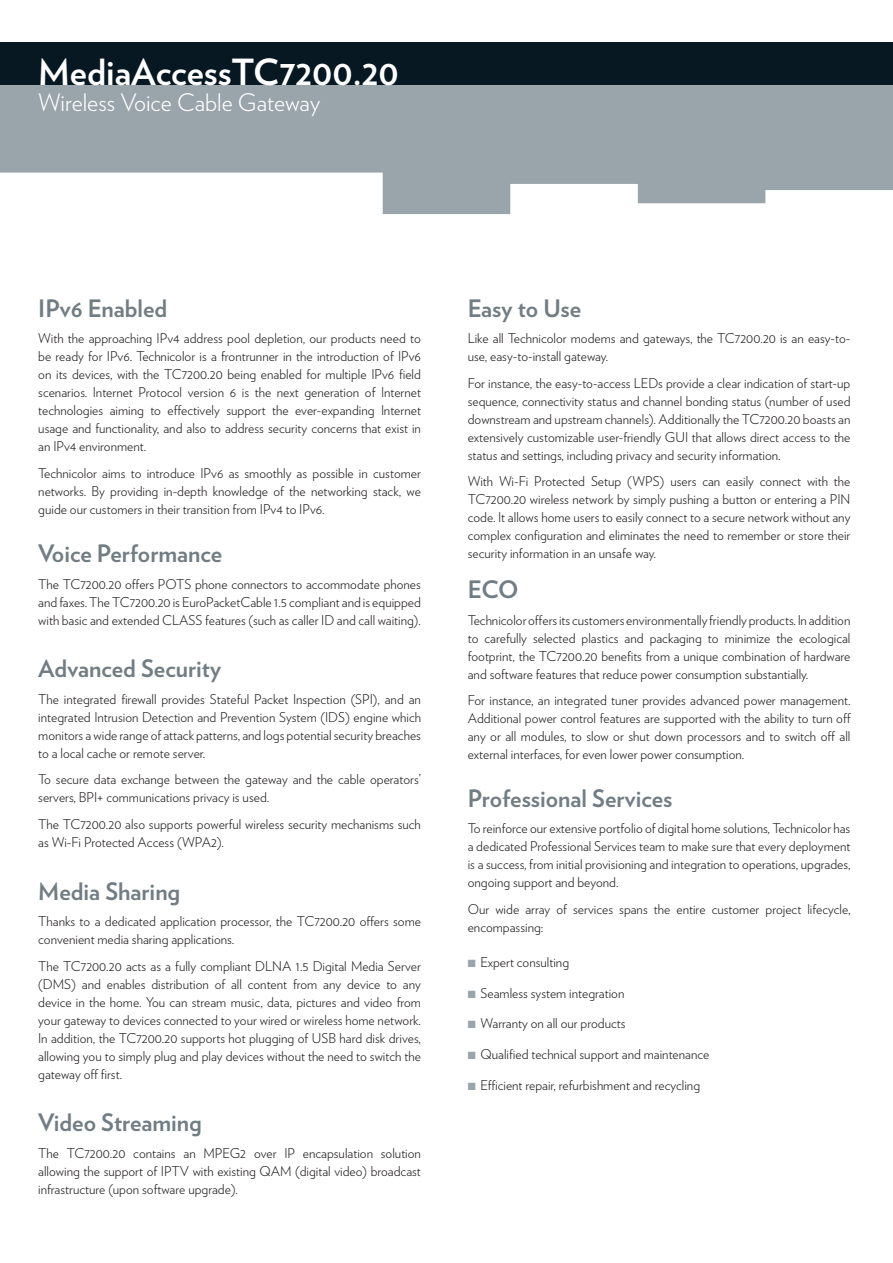
<style>
.page{position:relative;width:893px;height:1263px;background:#fff}
.page>*{position:absolute;margin:0;border:0;box-sizing:border-box;transform-origin:0 0}
.Title1{font:700 36px "Verlag";color:#fff}
.t1{font:700 24px "Verlag";color:#717d83}
.Title2{font:300 24px "Verlag";color:#fff}
.Text{font:300 13.5px/18px "Verlag";color:#231f20;text-align:justify}
.Bulleted{font:300 13.5px "Verlag";color:#231f20}
.s1{color:#9aa4ab}
</style>
<div class="page">
<svg style="left:0;top:85px;width:893px;height:129px;fill:#9aa4ab"></svg>
<div style="left:0;top:43px;width:893px;height:42px;background:#071822"></div>
<p class="Title1" style="left:38px;top:44px;width:362px">MediaAccessTC7200.20</p>
<p class="Title2" style="left:38px;top:84px;width:283px">Wireless Voice Cable Gateway</p>
<p class="t1" style="left:38px;top:289px;width:131px">IPv6 Enabled</p>
<p class="Text" style="left:38px;top:329px;width:384px">With the approaching IPv4 address pool depletion, our products need to be ready for IPv6. Technicolor is a frontrunner in the introduction of IPv6 on its devices, with the TC7200.20 being enabled for multiple IPv6 field scenarios. Internet Protocol version 6 is the next generation of Internet technologies aiming to effectively support the ever-expanding Internet usage and functionality, and also to address security concerns that exist in an IPv4 environment.</p>
<p class="Text" style="left:38px;top:463px;width:384px">Technicolor aims to introduce IPv6 as smoothly as possible in customer networks. By providing in-depth knowledge of the networking stack, we guide our customers in their transition from IPv4 to IPv6.</p>
<p class="t1" style="left:38px;top:535px;width:185px">Voice Performance</p>
<p class="Text" style="left:38px;top:574px;width:384px">The TC7200.20 offers POTS phone connectors to accommodate phones and faxes. The TC7200.20 is EuroPacketCable 1.5 compliant and is equipped with basic and extended CLASS features (such as caller ID and call waiting).</p>
<p class="t1" style="left:38px;top:650px;width:184px">Advanced Security</p>
<p class="Text" style="left:38px;top:689px;width:384px">The integrated firewall provides Stateful Packet Inspection (SPI), and an integrated Intrusion Detection and Prevention System (IDS) engine which monitors a wide range of attack patterns, and logs potential security breaches to a local cache or remote server.</p>
<p class="Text" style="left:38px;top:770px;width:384px">To secure data exchange between the gateway and the cable operators’ servers, BPI+ communications privacy is used.</p>
<p class="Text" style="left:38px;top:814px;width:384px">The TC7200.20 also supports powerful wireless security mechanisms such as Wi-Fi Protected Access (WPA2).</p>
<p class="t1" style="left:38px;top:872px;width:144px">Media Sharing</p>
<p class="Text" style="left:38px;top:911px;width:384px">Thanks to a dedicated application processor, the TC7200.20 offers some convenient media sharing applications.</p>
<p class="Text" style="left:38px;top:956px;width:384px">The TC7200.20 acts as a fully compliant DLNA 1.5 Digital Media Server (DMS) and enables distribution of all content from any device to any device in the home. You can stream music, data, pictures and video from your gateway to devices connected to your wired or wireless home network.<br>In addition, the TC7200.20 supports hot plugging of USB hard disk drives, allowing you to simply plug and play devices without the need to switch the gateway off first.</p>
<p class="t1" style="left:38px;top:1104px;width:165px">Video Streaming</p>
<p class="Text" style="left:38px;top:1143px;width:384px">The TC7200.20 contains an MPEG2 over IP encapsulation solution allowing the support of IPTV with existing QAM (digital video) broadcast infrastructure (upon software upgrade).</p>
<p class="t1" style="left:468px;top:289px;width:115px">Easy to Use</p>
<p class="Text" style="left:468px;top:329px;width:384px">Like all Technicolor modems and gateways, the TC7200.20 is an easy-to&shy;use, easy-to-install gateway.</p>
<p class="Text" style="left:468px;top:373px;width:384px">For instance, the easy-to-access LEDs provide a clear indication of start-up sequence, connectivity status and channel bonding status (number of used downstream and upstream channels). Additionally the TC7200.20 boasts an extensively customizable user-friendly GUI that allows direct access to the status and settings, including privacy and security information.</p>
<p class="Text" style="left:468px;top:472px;width:384px">With Wi-Fi Protected Setup (WPS) users can easily connect with the TC7200.20 wireless network by simply pushing a button or entering a PIN code. It allows home users to easily connect to a secure network without any complex configuration and eliminates the need to remember or store their security information in an unsafe way.</p>
<p class="t1" style="left:468px;top:571px;width:52px">EC O</p>
<p class="Text" style="left:468px;top:610px;width:384px">Technicolor offers its customers environmentally friendly products. In addition to carefully selected plastics and packaging to minimize the ecological footprint, the TC7200.20 benefits from a unique combination of hardware and software features that reduce power consumption substantially.</p>
<p class="Text" style="left:468px;top:691px;width:385px">For instance, an integrated tuner provides advanced power management.<br>Additional power control features are supported with the ability to turn off any or all modules, to slow or shut down processors and to switch off all external interfaces, for even lower power consumption.</p>
<p class="t1" style="left:468px;top:779px;width:206px">Professional Services</p>
<p class="Text" style="left:468px;top:819px;width:384px">To reinforce our extensive portfolio of digital home solutions, Technicolor has a dedicated Professional Services team to make sure that every deployment is a success, from initial provisioning and integration to operations, upgrades, ongoing support and beyond.</p>
<p class="Text" style="left:468px;top:899px;width:384px">Our wide array of services spans the entire customer project lifecycle, encompassing:</p>
<p class="Bulleted" style="left:468px;top:952px;width:103px"><span class="s1">■</span> Expert consulting</p>
<p class="Bulleted" style="left:468px;top:983px;width:158px"><span class="s1">■</span> Seamless system integration</p>
<p class="Bulleted" style="left:468px;top:1013px;width:159px"><span class="s1">■</span> Warranty on all our products</p>
<p class="Bulleted" style="left:468px;top:1044px;width:243px"><span class="s1">■</span> Qualified technical support and maintenance</p>
<p class="Bulleted" style="left:468px;top:1075px;width:234px"><span class="s1">■</span> Efficient repair, refurbishment and recycling</p>
</div>
